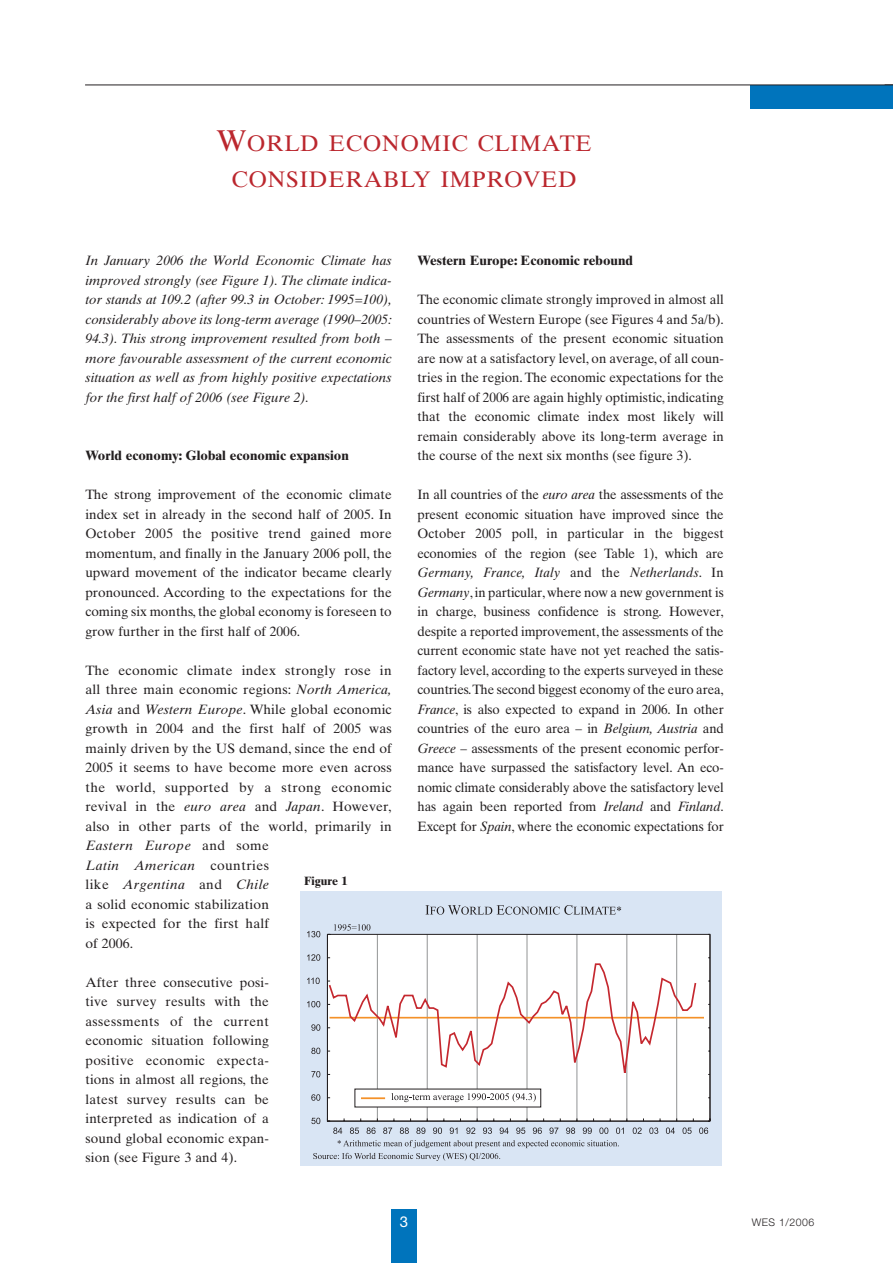
<style>
.page{position:relative;width:893px;height:1263px;background:#fff}
.page>*{position:absolute;margin:0;border:0;box-sizing:border-box;transform-origin:0 0}
.t1{font:22.5px/36px "Times Ten";letter-spacing:.035em;color:#bb272e;text-align:center}
.t2{font:15px "Helvetica Neue LT Std";color:#fff}
.t3{font:13.5px/19.5px "Times Ten";letter-spacing:.01em;color:#231f20;text-align:justify}
.t4{font:italic 13.5px/19.5px "Times Ten";color:#231f20;text-align:justify}
.t5{font:700 13.5px "Times Ten";color:#231f20}
.t6{font:700 12px "Times Ten";color:#231f20}
.t7{font:300 10.5px "Helvetica Neue LT Std";letter-spacing:.045em;color:#231f20}
.s1{font-size:30px}
.s2{font-style:italic}
</style>
<div class="page">
<div style="left:391px;top:1209px;width:26px;height:54px;background:#0074bc"></div>
<div style="left:750px;top:85px;width:142px;height:23px;background:#0074bc"></div>
<hr style="left:85px;top:85px;width:807px;height:1px;background:#231f20">
<div style="left:300px;top:891px;width:421px;height:275px;background:#d9e5f4"></div>
<svg style="left:327px;top:934px;width:382px;height:187px;background:#f4f4f4"></svg>
<hr style="left:329px;top:1017px;width:375px;height:2px;background:#f49129">
<hr style="left:327px;top:1121px;width:383px;height:1px;background:#231f20">
<hr style="left:709px;top:934px;width:1px;height:187px;background:#231f20">
<svg style="left:327px;top:963px;width:370px;height:123px;background:#f9f2f1"></svg>
<svg style="left:311px;top:1118px;width:9px;height:6px"></svg>
<svg style="left:311px;top:1094px;width:9px;height:7px"></svg>
<svg style="left:311px;top:1071px;width:9px;height:6px"></svg>
<svg style="left:311px;top:1048px;width:9px;height:6px"></svg>
<svg style="left:311px;top:1024px;width:9px;height:7px"></svg>
<svg style="left:307px;top:1001px;width:13px;height:6px"></svg>
<svg style="left:307px;top:978px;width:13px;height:6px"></svg>
<svg style="left:307px;top:954px;width:13px;height:7px"></svg>
<svg style="left:307px;top:931px;width:13px;height:6px"></svg>
<svg style="left:333px;top:1128px;width:9px;height:6px"></svg>
<svg style="left:350px;top:1128px;width:9px;height:6px"></svg>
<svg style="left:366px;top:1128px;width:9px;height:6px"></svg>
<svg style="left:383px;top:1128px;width:9px;height:6px"></svg>
<svg style="left:400px;top:1128px;width:9px;height:6px"></svg>
<svg style="left:416px;top:1128px;width:9px;height:6px"></svg>
<svg style="left:433px;top:1128px;width:9px;height:6px"></svg>
<svg style="left:449px;top:1128px;width:8px;height:6px"></svg>
<svg style="left:466px;top:1128px;width:9px;height:6px"></svg>
<svg style="left:483px;top:1128px;width:9px;height:6px"></svg>
<svg style="left:499px;top:1128px;width:9px;height:6px"></svg>
<svg style="left:516px;top:1128px;width:9px;height:6px"></svg>
<svg style="left:533px;top:1128px;width:9px;height:6px"></svg>
<svg style="left:549px;top:1128px;width:9px;height:6px"></svg>
<svg style="left:566px;top:1128px;width:9px;height:6px"></svg>
<svg style="left:582px;top:1128px;width:9px;height:6px"></svg>
<svg style="left:599px;top:1128px;width:9px;height:6px"></svg>
<svg style="left:616px;top:1128px;width:7px;height:6px"></svg>
<svg style="left:632px;top:1128px;width:9px;height:6px"></svg>
<svg style="left:649px;top:1128px;width:9px;height:6px"></svg>
<svg style="left:666px;top:1128px;width:9px;height:6px"></svg>
<svg style="left:682px;top:1128px;width:9px;height:6px"></svg>
<svg style="left:699px;top:1128px;width:9px;height:6px"></svg>
<svg style="left:425px;top:905px;width:196px;height:10px"></svg>
<svg style="left:334px;top:924px;width:36px;height:7px"></svg>
<div style="left:355px;top:1089px;width:185px;height:18px;background:#fff"></div>
<svg style="left:391px;top:1093px;width:145px;height:9px"></svg>
<hr style="left:361px;top:1097px;width:24px;height:2px;background:#f49129">
<svg style="left:313px;top:1140px;width:306px;height:21px"></svg>
<h1 class="t1" style="left:216px;top:128px;width:376px"><span class="s1">W</span>ORLD ECONOMIC CLIMATE<br>CONSIDERABLY IMPROVED</h1>
<p class="t4" style="left:85px;top:252px;width:308px">In January 2006 the World Economic Climate has improved strongly (see Figure 1). The climate indica&shy;tor stands at 109.2 (after 99.3 in October: 1995=100), considerably above its long-term average (1990–2005:<br>94.3). This strong improvement resulted from both – more favourable assessment of the current economic situation as well as from highly positive expectations for the first half of 2006 (see Figure 2).</p>
<p class="t5" style="left:85px;top:450px;width:265px">World economy: Global economic expansion</p>
<p class="t3" style="left:85px;top:486px;width:308px">The strong improvement of the economic climate index set in already in the second half of 2005. In October 2005 the positive trend gained more momentum, and finally in the January 2006 poll, the upward movement of the indicator became clearly pronounced. According to the expectations for the coming six months, the global economy is foreseen to grow further in the first half of 2006.</p>
<p class="t3" style="left:85px;top:662px;width:308px;text-align:left">The economic climate index strongly rose in all three main economic regions: <span class="s2">North America, Asia</span> and <span class="s2">Western Europe</span>. While global economic growth in 2004 and the first half of 2005 was mainly driven by the US demand, since the end of 2005 it seems to have become more even across the world, supported by a strong economic revival in the <span class="s2">euro area</span> and <span class="s2">Japan</span>. However, also in other parts of the world, primarily in <span class="s2">Eastern Europe</span> and some<br><span class="s2">Latin American</span> countries<br>like <span class="s2">Argentina</span> and <span class="s2">Chile<br></span>a solid economic stabilization<br>is expected for the first half<br>of 2006.</p>
<p class="t3" style="left:85px;top:974px;width:185px">After three consecutive posi&shy;tive survey results with the assessments of the current economic situation following positive economic expecta&shy;tions in almost all regions, the latest survey results can be interpreted as indication of a sound global economic expan&shy;sion (see Figure 3 and 4).</p>
<p class="t6" style="left:304px;top:876px;width:45px">Figure 1</p>
<p class="t5" style="left:417px;top:255px;width:217px">Western Europe: Economic rebound</p>
<p class="t3" style="left:417px;top:291px;width:308px">The economic climate strongly improved in almost all countries of Western Europe (see Figures 4 and 5a/b).<br>The assessments of the present economic situation are now at a satisfactory level, on average, of all coun&shy;tries in the region. The economic expectations for the first half of 2006 are again highly optimistic, indicating that the economic climate index most likely will remain considerably above its long-term average in the course of the next six months (see figure 3).</p>
<p class="t3" style="left:417px;top:486px;width:308px">In all countries of the <span class="s2">euro area</span> the assessments of the present economic situation have improved since the October 2005 poll, in particular in the biggest economies of the region (see Table 1), which are <span class="s2">Germany, France, Italy</span> and the <span class="s2">Netherlands</span>. In <span class="s2">Germany</span>, in particular, where now a new government is in charge, business confidence is strong. However, despite a reported improvement, the assessments of the current economic state have not yet reached the satis&shy;factory level, according to the experts surveyed in these countries.The second biggest economy of the euro area, <span class="s2">France</span>, is also expected to expand in 2006. In other countries of the euro area – in <span class="s2">Belgium, Austria</span> and <span class="s2">Greece</span> – assessments of the present economic perfor&shy;mance have surpassed the satisfactory level. An eco&shy;nomic climate considerably above the satisfactory level has again been reported from <span class="s2">Ireland</span> and <span class="s2">Finland</span>.<br>Except for <span class="s2">Spain</span>, where the economic expectations for</p>
<p class="t2" style="left:400px;top:1216px;width:10px">3</p>
<p class="t7" style="left:751px;top:1218px;width:64px">WES 1/2006</p>
</div>
